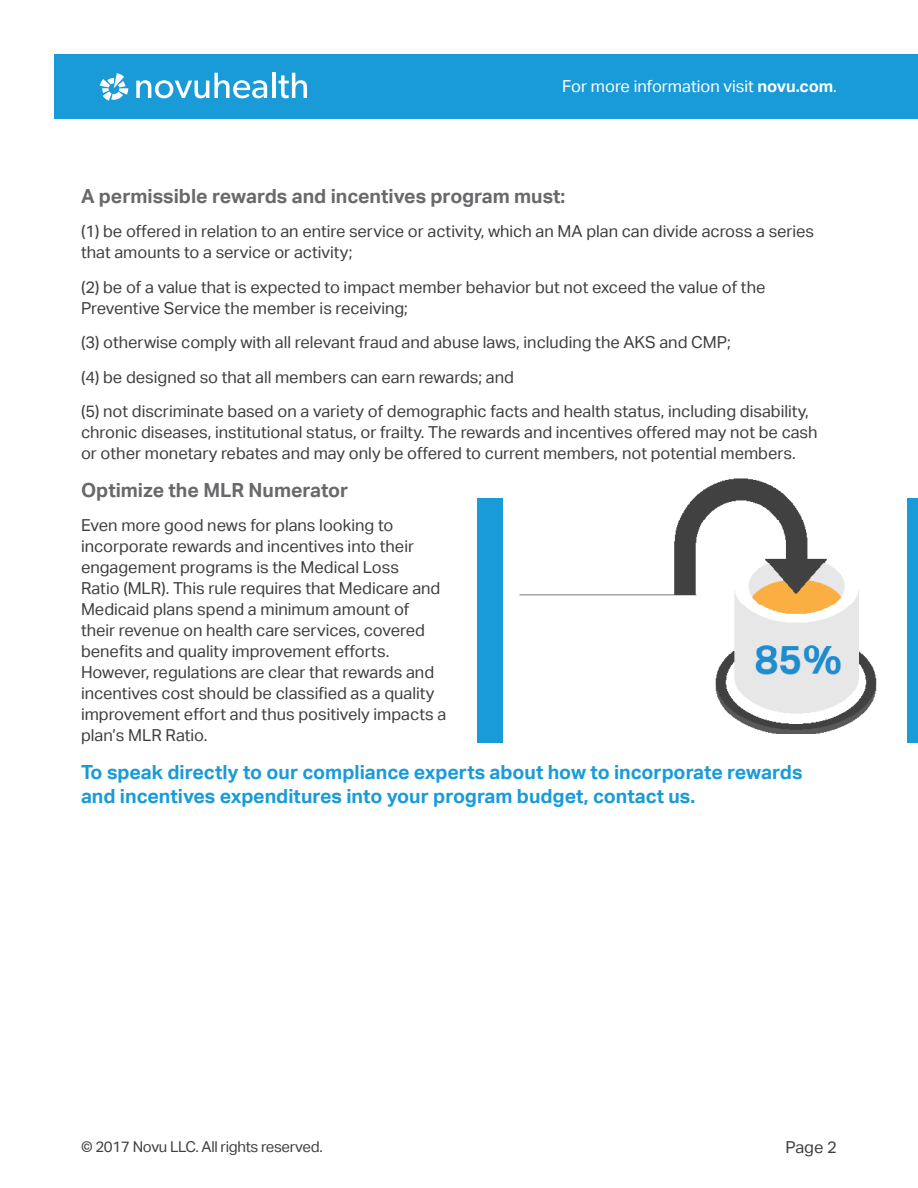
<style>
.page{position:relative;width:918px;height:1188px;background:#fff}
.page>*{position:absolute;margin:0;border:0;box-sizing:border-box;transform-origin:0 0}
.Headline_3{font:700 19.5px/24px "Aktiv Grotesk";color:#199bd8}
.Headline_3-2{font:700 19.5px "Aktiv Grotesk";color:#69696c}
.Body_Copy{font:16.5px/21px "Aktiv Grotesk";color:#3e3e3f}
.t1{font:16.5px "Aktiv Grotesk";color:#fff}
.Call_Out_Text_Box_Pa{font:15px "Aktiv Grotesk";letter-spacing:-.02em;color:#404041}
.s1{font-weight:700}
</style>
<div class="page">
<div style="left:54px;top:54px;width:864px;height:65px;background:#199bd8"></div>
<svg style="left:136px;top:73px;width:131px;height:25px"></svg>
<hr style="left:272px;top:73px;width:3px;height:25px;background:#fff">
<svg style="left:278px;top:73px;width:29px;height:25px"></svg>
<svg style="left:100px;top:73px;width:28px;height:28px"></svg>
<div style="left:477px;top:499px;width:441px;height:244px;background:#199bd8"></div>
<img style="left:504px;top:478px;width:402px;height:265px">
<p class="t1" style="left:562px;top:77px;width:276px">For more information visit <span class="s1">novu.com</span>.</p>
<p class="Headline_3-2" style="left:81px;top:185px;width:486px">A permissible rewards and incentives program must:</p>
<p class="Body_Copy" style="left:81px;top:221px;width:735px">(1) be offered in relation to an entire service or activity, which an MA plan can divide across a series that amounts to a service or activity;</p>
<p class="Body_Copy" style="left:81px;top:277px;width:686px">(2) be of a value that is expected to impact member behavior but not exceed the value of the<br>Preventive Service the member is receiving;</p>
<p class="Body_Copy" style="left:81px;top:332px;width:651px">(3) otherwise comply with all relevant fraud and abuse laws, including the AKS and CMP;</p>
<p class="Body_Copy" style="left:81px;top:367px;width:435px">(4) be designed so that all members can earn rewards; and</p>
<p class="Body_Copy" style="left:81px;top:401px;width:738px">(5) not discriminate based on a variety of demographic facts and health status, including disability, chronic diseases, institutional status, or frailty. The rewards and incentives offered may not be cash or other monetary rebates and may only be offered to current members, not potential members.</p>
<p class="Headline_3-2" style="left:81px;top:479px;width:269px">Optimize the MLR Numerator</p>
<p class="Body_Copy" style="left:81px;top:515px;width:367px">Even more good news for plans looking to incorporate rewards and incentives into their engagement programs is the Medical Loss<br>Ratio (MLR). This rule requires that Medicare and Medicaid plans spend a minimum amount of their revenue on health care services, covered benefits and quality improvement efforts.<br>However, regulations are clear that rewards and incentives cost should be classified as a quality improvement effort and thus positively impacts a plan’s MLR Ratio.</p>
<p class="Headline_3" style="left:81px;top:760px;width:723px">To speak directly to our compliance experts about how to incorporate rewards and incentives expenditures into your program budget, contact us.</p>
<p class="Call_Out_Text_Box_Pa" style="left:81px;top:1138px;width:243px">© 2017 Novu LLC. All rights reserved.</p>
<p class="Body_Copy" style="left:786px;top:1137px;width:53px">Page 2</p>
</div>
